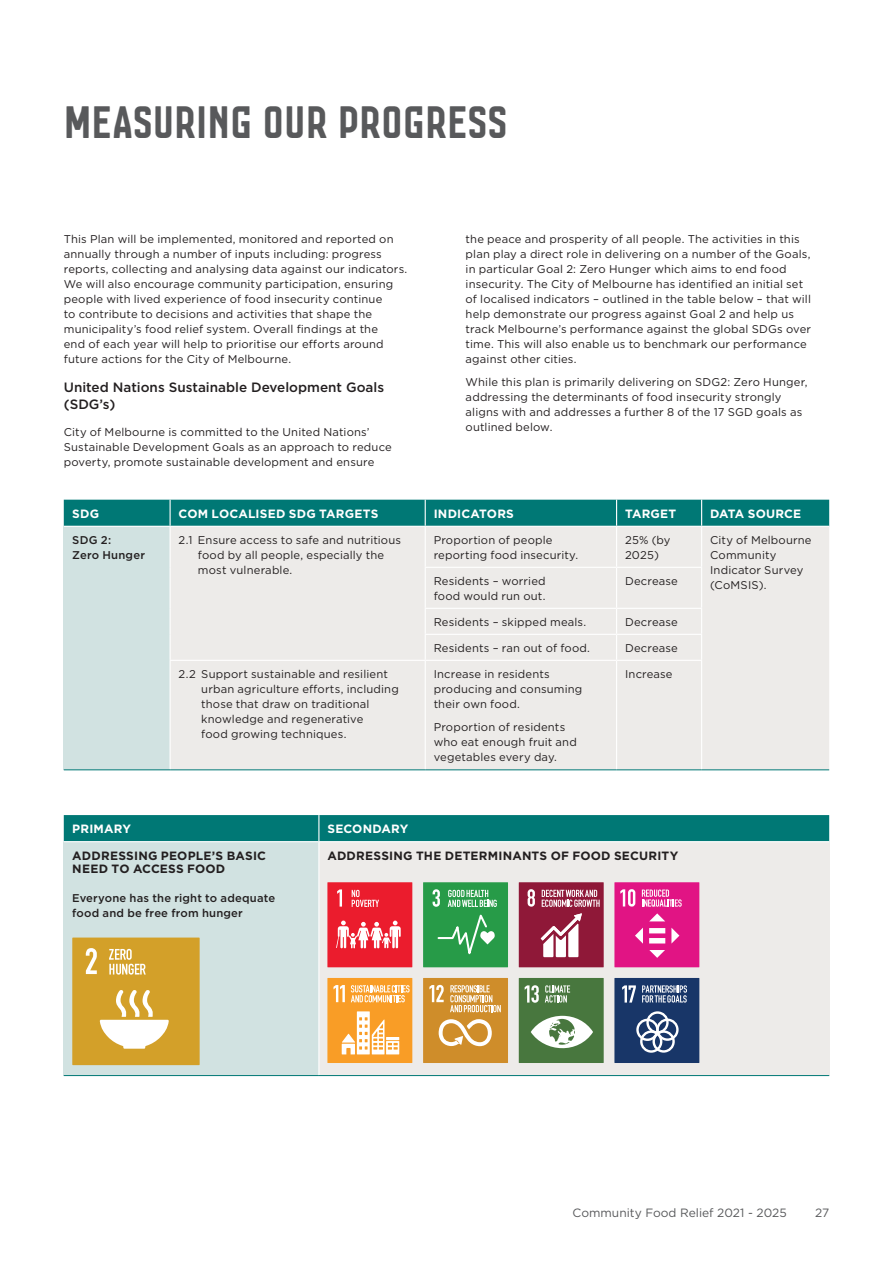
<style>
.page{position:relative;width:893px;height:1263px;background:#fff}
.page>*{position:absolute;margin:0;border:0;box-sizing:border-box;transform-origin:0 0}
.t1{font:48px "Co M";color:#58595b}
.t2{font:500 13.5px/16.5px "Gotham";color:#231f20}
.t3{font:700 12px/13.5px "Gotham";letter-spacing:.02em;color:#231f20}
.t4{font:700 12px "Gotham";letter-spacing:.015em;color:#fff}
.t5{font:12px "Gotham";color:#58595b}
.t6{font:11.25px/15px "Gotham";letter-spacing:.015em;color:#231f20}
.t7{font:500 11.25px/15px "Gotham";letter-spacing:.015em;color:#231f20}
</style>
<div class="page">
<hr style="left:0;top:893px;width:1px;height:370px;background:#939598">
<div style="left:64px;top:842px;width:255px;height:233px;background:#d1e2e1"></div>
<div style="left:319px;top:842px;width:510px;height:233px;background:#edebe9"></div>
<div style="left:64px;top:815px;width:765px;height:26px;background:#007875"></div>
<hr style="left:318px;top:842px;width:1px;height:233px;background:#fff">
<hr style="left:64px;top:1075px;width:255px;height:1px;background:#007875">
<hr style="left:319px;top:1075px;width:510px;height:1px;background:#007875">
<div style="left:72px;top:937px;width:128px;height:128px;background:#d3a029"></div>
<svg style="left:109px;top:949px;width:37px;height:26px"></svg>
<svg style="left:86px;top:948px;width:11px;height:26px"></svg>
<svg style="left:100px;top:990px;width:69px;height:59px"></svg>
<div style="left:327px;top:882px;width:85px;height:85px;background:#eb1c2d"></div>
<svg style="left:352px;top:890px;width:27px;height:17px"></svg>
<svg style="left:337px;top:889px;width:5px;height:17px"></svg>
<svg style="left:336px;top:920px;width:65px;height:29px"></svg>
<div style="left:423px;top:882px;width:85px;height:85px;background:#279b48"></div>
<svg style="left:433px;top:889px;width:64px;height:66px"></svg>
<div style="left:519px;top:882px;width:85px;height:85px;background:#8f1838"></div>
<svg style="left:542px;top:890px;width:58px;height:17px"></svg>
<svg style="left:528px;top:889px;width:7px;height:18px"></svg>
<svg style="left:541px;top:913px;width:41px;height:44px"></svg>
<div style="left:614px;top:882px;width:85px;height:85px;background:#e11484"></div>
<svg style="left:642px;top:889px;width:40px;height:18px"></svg>
<svg style="left:620px;top:889px;width:15px;height:17px"></svg>
<svg style="left:635px;top:913px;width:44px;height:45px"></svg>
<div style="left:327px;top:978px;width:85px;height:85px;background:#f99d26"></div>
<svg style="left:351px;top:985px;width:59px;height:17px"></svg>
<svg style="left:333px;top:985px;width:12px;height:17px"></svg>
<svg style="left:342px;top:1011px;width:57px;height:43px"></svg>
<div style="left:423px;top:978px;width:85px;height:85px;background:#cf8d2a"></div>
<svg style="left:450px;top:985px;width:51px;height:27px"></svg>
<svg style="left:429px;top:985px;width:15px;height:17px"></svg>
<svg style="left:439px;top:1019px;width:53px;height:27px"></svg>
<div style="left:519px;top:978px;width:85px;height:85px;background:#48773e"></div>
<svg style="left:545px;top:985px;width:25px;height:17px"></svg>
<svg style="left:525px;top:985px;width:14px;height:18px"></svg>
<svg style="left:531px;top:1016px;width:62px;height:33px"></svg>
<div style="left:614px;top:978px;width:85px;height:85px;background:#183668"></div>
<svg style="left:642px;top:985px;width:45px;height:17px"></svg>
<svg style="left:622px;top:985px;width:14px;height:17px"></svg>
<div style="left:636px;top:1019px;width:23px;height:22px;border:2px solid #fff;border-radius:50%"></div>
<div style="left:646px;top:1011px;width:23px;height:22px;border:2px solid #fff;border-radius:50%"></div>
<div style="left:652px;top:1030px;width:23px;height:23px;border:2px solid #fff;border-radius:50%"></div>
<div style="left:656px;top:1018px;width:23px;height:23px;border:2px solid #fff;border-radius:50%"></div>
<div style="left:640px;top:1030px;width:22px;height:23px;border:2px solid #fff;border-radius:50%"></div>
<div style="left:64px;top:526px;width:106px;height:244px;background:#d1e2e1"></div>
<div style="left:171px;top:527px;width:658px;height:242px;background:#edebe9"></div>
<div style="left:64px;top:500px;width:765px;height:26px;background:#007875"></div>
<hr style="left:64px;top:526px;width:106px;height:1px;background:#fff">
<hr style="left:425px;top:527px;width:1px;height:40px;background:#fff">
<hr style="left:616px;top:527px;width:1px;height:40px;background:#fff">
<hr style="left:701px;top:527px;width:1px;height:40px;background:#fff">
<hr style="left:425px;top:567px;width:192px;height:1px;background:#fff">
<hr style="left:425px;top:568px;width:1px;height:40px;background:#fff">
<hr style="left:617px;top:567px;width:85px;height:1px;background:#fff">
<hr style="left:616px;top:568px;width:1px;height:40px;background:#fff">
<hr style="left:701px;top:568px;width:1px;height:40px;background:#fff">
<hr style="left:425px;top:608px;width:192px;height:1px;background:#fff">
<hr style="left:617px;top:608px;width:85px;height:1px;background:#fff">
<hr style="left:425px;top:634px;width:192px;height:1px;background:#fff">
<svg style="left:425px;top:609px;width:1px;height:51px"></svg>
<hr style="left:617px;top:634px;width:85px;height:1px;background:#fff">
<svg style="left:616px;top:609px;width:1px;height:51px"></svg>
<svg style="left:701px;top:609px;width:1px;height:51px"></svg>
<hr style="left:170px;top:660px;width:255px;height:1px;background:#fff">
<hr style="left:425px;top:660px;width:192px;height:1px;background:#fff">
<hr style="left:425px;top:661px;width:1px;height:108px;background:#fff">
<hr style="left:617px;top:660px;width:85px;height:1px;background:#fff">
<hr style="left:616px;top:661px;width:1px;height:108px;background:#fff">
<hr style="left:701px;top:661px;width:1px;height:108px;background:#fff">
<hr style="left:64px;top:769px;width:106px;height:1px;background:#007875">
<hr style="left:702px;top:769px;width:127px;height:1px;background:#007875">
<hr style="left:170px;top:769px;width:255px;height:1px;background:#007875">
<hr style="left:425px;top:769px;width:192px;height:1px;background:#007875">
<hr style="left:617px;top:769px;width:85px;height:1px;background:#007875">
<h1 class="t1" style="left:64px;top:88px;width:445px">MEASURING OUR PROGRESS</h1>
<p class="t6" style="left:64px;top:231px;width:345px">This Plan will be implemented, monitored and reported on annually through a number of inputs including: progress reports, collecting and analysing data against our indicators.<br>We will also encourage community participation, ensuring people with lived experience of food insecurity continue<br>to contribute to decisions and activities that shape the municipality’s food relief system. Overall findings at the<br>end of each year will help to prioritise our efforts around future actions for the City of Melbourne.</p>
<p class="t2" style="left:64px;top:379px;width:322px">United Nations Sustainable Development Goals (SDG’s)</p>
<p class="t6" style="left:64px;top:425px;width:330px">City of Melbourne is committed to the United Nations’<br>Sustainable Development Goals as an approach to reduce poverty, promote sustainable development and ensure</p>
<p class="t6" style="left:466px;top:231px;width:347px">the peace and prosperity of all people. The activities in this plan play a direct role in delivering on a number of the Goals, in particular Goal 2: Zero Hunger which aims to end food insecurity. The City of Melbourne has identified an initial set of localised indicators – outlined in the table below – that will help demonstrate our progress against Goal 2 and help us track Melbourne’s performance against the global SDGs over time. This will also enable us to benchmark our performance against other cities.</p>
<p class="t6" style="left:466px;top:375px;width:343px">While this plan is primarily delivering on SDG2: Zero Hunger, addressing the determinants of food insecurity strongly aligns with and addresses a further 8 of the 17 SGD goals as outlined below.</p>
<p class="t4" style="left:72px;top:506px;width:28px">SDG</p>
<p class="t4" style="left:179px;top:506px;width:201px">COM LOCALISED SDG TARGETS</p>
<p class="t4" style="left:434px;top:506px;width:82px">INDICATORS</p>
<p class="t4" style="left:625px;top:506px;width:53px">TARGET</p>
<p class="t4" style="left:710px;top:506px;width:93px">DATA SOURCE</p>
<p class="t7" style="left:72px;top:532px;width:74px">SDG 2:<br>Zero Hunger</p>
<p class="t6" style="left:198px;top:532px;width:205px;text-indent:-19px">2.1 Ensure access to safe and nutritious food by all people, especially the most vulnerable.</p>
<p class="t6" style="left:434px;top:532px;width:146px">Proportion of people reporting food insecurity.</p>
<p class="t6" style="left:625px;top:532px;width:47px">25% (by<br>2025)</p>
<p class="t6" style="left:710px;top:532px;width:103px">City of Melbourne<br>Community<br>Indicator Survey</p>
<p class="t6" style="left:434px;top:573px;width:113px">Residents – worried</p>
<p class="t6" style="left:710px;top:577px;width:58px">(CoMSIS).</p>
<p class="t6" style="left:434px;top:588px;width:113px">food would run out.</p>
<p class="t6" style="left:625px;top:573px;width:54px">Decrease</p>
<p class="t6" style="left:434px;top:614px;width:154px">Residents – skipped meals.</p>
<p class="t6" style="left:625px;top:614px;width:54px">Decrease</p>
<p class="t6" style="left:434px;top:640px;width:158px">Residents – ran out of food.</p>
<p class="t6" style="left:625px;top:640px;width:54px">Decrease</p>
<p class="t6" style="left:201px;top:666px;width:199px;text-indent:-23px">2.2 Support sustainable and resilient urban agriculture efforts, including those that draw on traditional knowledge and regenerative<br>food growing techniques.</p>
<p class="t6" style="left:434px;top:666px;width:150px">Increase in residents producing and consuming their own food.</p>
<p class="t6" style="left:434px;top:719px;width:145px">Proportion of residents who eat enough fruit and vegetables every day.</p>
<p class="t6" style="left:625px;top:666px;width:49px">Increase</p>
<p class="t4" style="left:72px;top:821px;width:60px">PRIMARY</p>
<p class="t4" style="left:327px;top:821px;width:82px">SECONDARY</p>
<p class="t3" style="left:72px;top:849px;width:195px">ADDRESSING PEOPLE’S BASIC<br>NEED TO ACCESS FOOD</p>
<p class="t7" style="left:72px;top:890px;width:204px">Everyone has the right to adequate food and be free from hunger</p>
<p class="t3" style="left:327px;top:849px;width:352px">ADDRESSING THE DETERMINANTS OF FOOD SECURITY</p>
<p class="t5" style="left:573px;top:1205px;width:216px">Community Food Relief 2021 - 2025</p>
<p class="t5" style="left:815px;top:1205px;width:16px">27</p>
</div>
